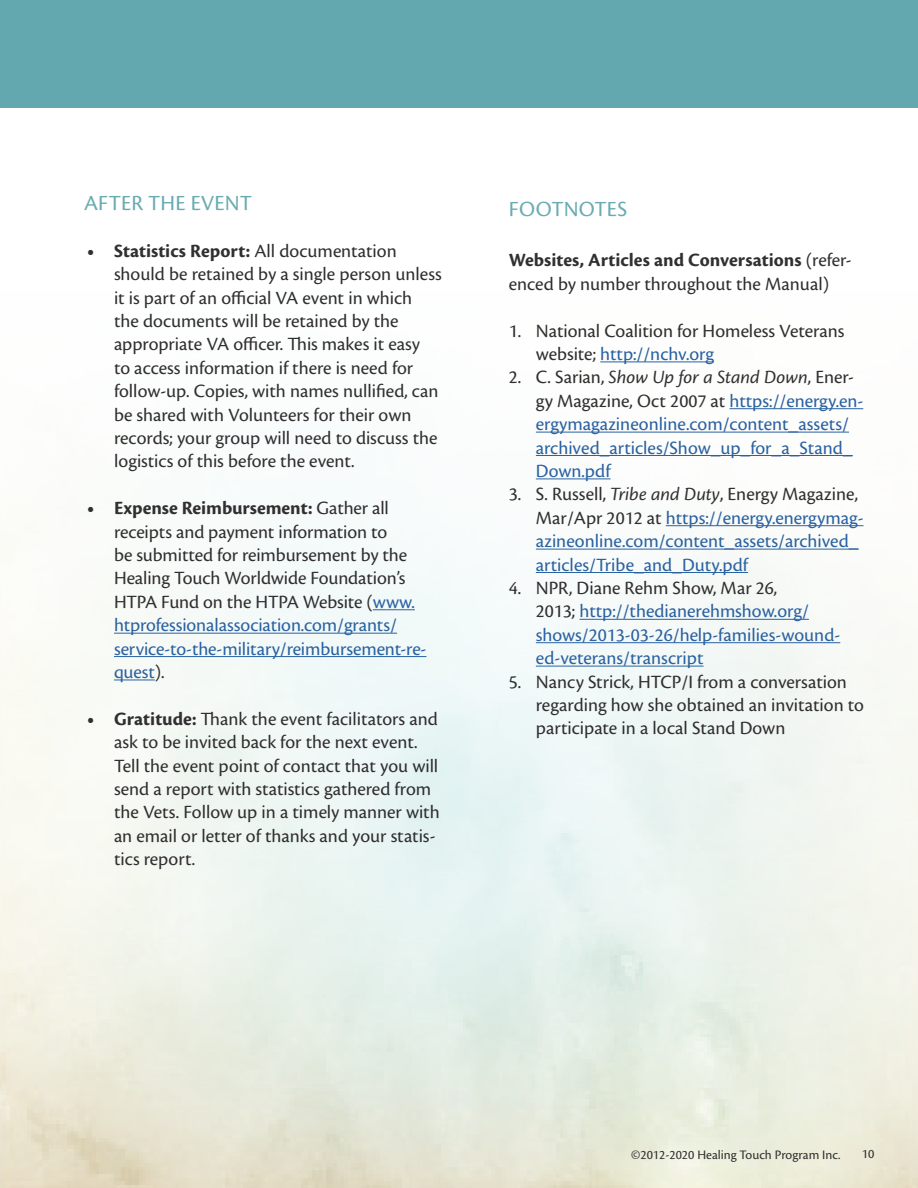
<style>
.page{position:relative;width:918px;height:1188px;background:#fff}
.page>*{position:absolute;margin:0;border:0;box-sizing:border-box;transform-origin:0 0}
.Paragraph_Header{font:22.5px "Cronos Pro";letter-spacing:.01em;color:#6aabb1}
.Paragraph_Header-2{font:19.5px/23.4px "Cronos Pro";color:#312f30}
.t1{font:19.5px/23.4px "Cronos Pro";color:#2b62a1}
.t2{font:13.5px "Cronos Pro";color:#312f30}
.s1{font-weight:700}
.s2{color:#2b62a1}
.s3{color:#312f30}
.s4{font-style:italic;color:#312f30}
</style>
<div class="page">
<hr style="left:373px;top:609px;width:42px;height:1px;background:#2b62a1">
<hr style="left:114px;top:633px;width:283px;height:1px;background:#2b62a1">
<hr style="left:114px;top:656px;width:313px;height:1px;background:#2b62a1">
<hr style="left:114px;top:679px;width:41px;height:1px;background:#2b62a1">
<hr style="left:600px;top:361px;width:114px;height:1px;background:#2b62a1">
<hr style="left:730px;top:408px;width:133px;height:1px;background:#2b62a1">
<hr style="left:536px;top:432px;width:313px;height:1px;background:#2b62a1">
<hr style="left:536px;top:455px;width:317px;height:1px;background:#2b62a1">
<hr style="left:536px;top:478px;width:75px;height:1px;background:#2b62a1">
<hr style="left:666px;top:525px;width:198px;height:1px;background:#2b62a1">
<hr style="left:536px;top:549px;width:323px;height:1px;background:#2b62a1">
<hr style="left:536px;top:572px;width:212px;height:1px;background:#2b62a1">
<hr style="left:580px;top:619px;width:229px;height:1px;background:#2b62a1">
<hr style="left:536px;top:642px;width:304px;height:1px;background:#2b62a1">
<hr style="left:536px;top:666px;width:168px;height:1px;background:#2b62a1">
<div style="left:0;top:0;width:918px;height:108px;background:#62a8ae"></div>
<p class="Paragraph_Header" style="left:84px;top:190px;width:169px">AFTER THE EVENT</p>
<p class="Paragraph_Header-2" style="left:114px;top:239px;width:329px;text-indent:-27px"><span class="s1">• Statistics Report:</span> All documentation should be retained by a single person unless it is part of an official VA event in which the documents will be retained by the appropriate VA officer. This makes it easy<br>to access information if there is need for follow-up. Copies, with names nullified, can be shared with Volunteers for their own records; your group will need to discuss the logistics of this before the event.</p>
<p class="Paragraph_Header-2" style="left:114px;top:497px;width:314px;text-indent:-27px"><span class="s1">• Expense Reimbursement:</span> Gather all receipts and payment information to<br>be submitted for reimbursement by the Healing Touch Worldwide Foundation’s HTPA Fund on the HTPA Website (<span class="s2">www. htprofessionalassociation.com/grants/ service-to-the-military/reimbursement-re&shy;quest</span>).</p>
<p class="Paragraph_Header-2" style="left:114px;top:707px;width:327px;text-indent:-27px"><span class="s1">• Gratitude:</span> Thank the event facilitators and ask to be invited back for the next event.<br>Tell the event point of contact that you will send a report with statistics gathered from the Vets. Follow up in a timely manner with an email or letter of thanks and your statis&shy;tics report.</p>
<p class="Paragraph_Header" style="left:509px;top:196px;width:120px">FOOTNOTES</p>
<p class="Paragraph_Header-2" style="left:509px;top:249px;width:344px"><span class="s1">Websites, Articles and Conversations</span> (refer&shy;enced by number throughout the Manual)</p>
<p class="Paragraph_Header-2" style="left:536px;top:319px;width:310px;text-indent:-27px">1. National Coalition for Homeless Veterans website; <span class="s2">http://nchv.org</span></p>
<p class="t1" style="left:536px;top:366px;width:329px;text-indent:-27px"><span class="s3">2. C. Sarian,</span> <span class="s4">Show Up for a Stand Down</span><span class="s3">, Ener&shy;gy Magazine, Oct 2007 at</span> https://energy.en&shy;ergymagazineonline.com/content_assets/ archived_articles/Show_up_for_a_Stand_ Down.pdf</p>
<p class="t1" style="left:536px;top:483px;width:329px;text-indent:-27px"><span class="s3">3. S. Russell,</span> <span class="s4">Tribe and Duty</span><span class="s3">, Energy Magazine, Mar/Apr 2012 at</span> https://energy.energymag&shy;azineonline.com/content_assets/archived_ articles/Tribe_and_Duty.pdf</p>
<p class="t1" style="left:536px;top:576px;width:306px;text-indent:-27px"><span class="s3">4. NPR, Diane Rehm Show, Mar 26,<br>2013;</span> http://thedianerehmshow.org/ shows/2013-03-26/help-families-wound&shy;ed-veterans/transcript</p>
<p class="Paragraph_Header-2" style="left:536px;top:670px;width:330px;text-indent:-27px">5. Nancy Strick, HTCP/I from a conversation regarding how she obtained an invitation to participate in a local Stand Down</p>
<p class="t2" style="left:631px;top:1147px;width:211px">©2012-2020 Healing Touch Program Inc.</p>
<p class="t2" style="left:862px;top:1146px;width:14px">10</p>
</div>
